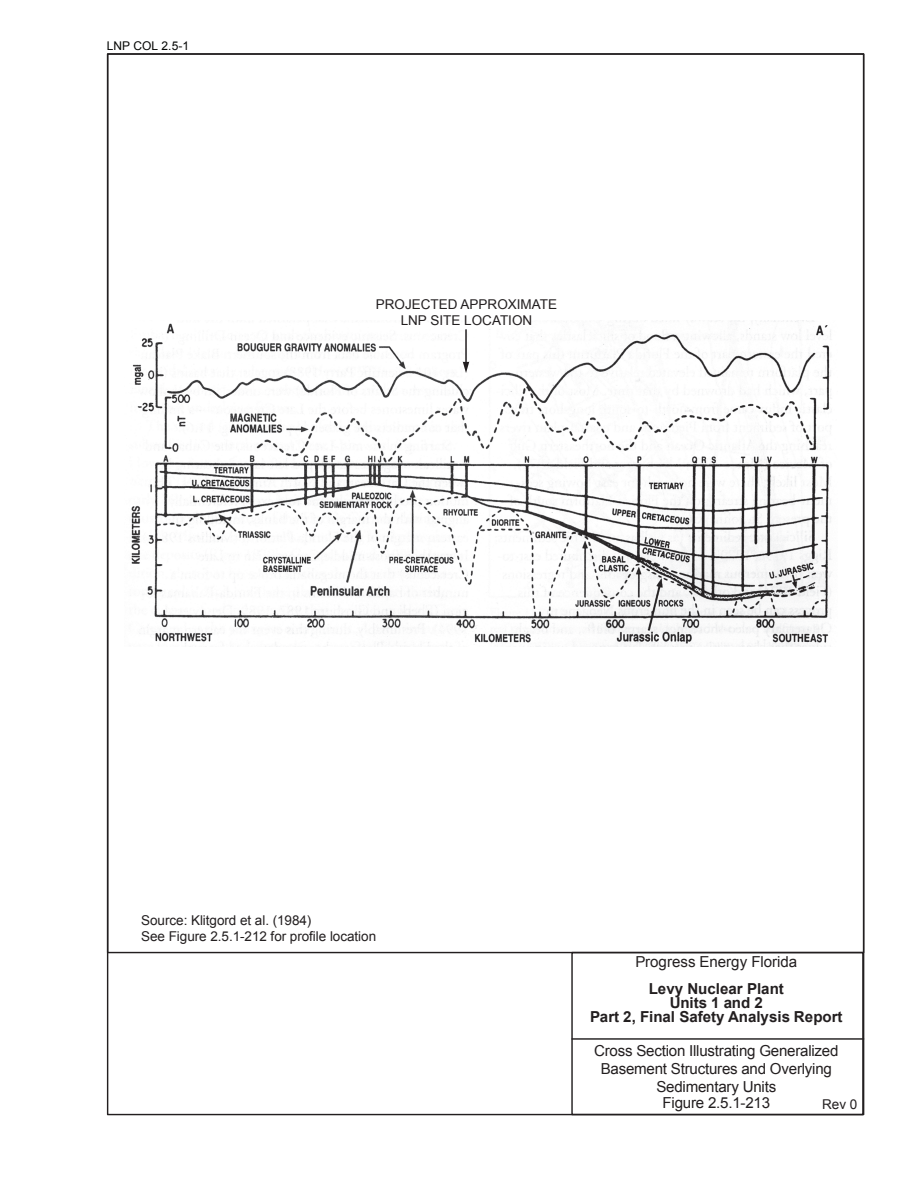
<style>
.page{position:relative;width:918px;height:1188px;background:#fff}
.page>*{position:absolute;margin:0;border:0;box-sizing:border-box;transform-origin:0 0}
.t1{font:15.15px/18.1px "Arial";letter-spacing:-.015em;color:#231f20;text-align:center}
.t2{font:700 15.15px/14.4px "Arial";color:#231f20;text-align:center}
.t3{font:13.5px/16.2px "Arial";letter-spacing:-.005em;color:#231f20}
.t4{font:12px "Arial";color:#040503}
</style>
<div class="page">
<img style="left:131px;top:321px;width:701px;height:326px">
<div style="left:571px;top:952px;width:293px;height:163px;border:1px solid #231f20"></div>
<hr style="left:572px;top:1038px;width:292px;height:2px;background:#231f20">
<hr style="left:465px;top:329px;width:2px;height:40px;background:#231f20">
<svg style="left:460px;top:360px;width:12px;height:21px"></svg>
<p class="t4" style="left:107px;top:38px;width:84px">LNP COL 2.5-1</p>
<p class="t3" style="left:376px;top:296px;width:183px;text-align:center">PROJECTED APPROXIMATE<br>LNP SITE LOCATION</p>
<p class="t3" style="left:141px;top:913px;width:236px">Source: Klitgord et al. (1984)<br>See Figure 2.5.1-212 for profile location</p>
<p class="t1" style="left:635px;top:953px;width:163px">Progress Energy Florida</p>
<p class="t2" style="left:590px;top:982px;width:254px">Levy Nuclear Plant<br>Units 1 and 2<br>Part 2, Final Safety Analysis Report</p>
<p class="t1" style="left:594px;top:1042px;width:246px">Cross Section Illustrating Generalized<br>Basement Structures and Overlying<br>Sedimentary Units</p>
<p class="t1" style="left:663px;top:1094px;width:109px">Figure 2.5.1-213</p>
<p class="t3" style="left:822px;top:1096px;width:37px">Rev 0</p>
</div>
